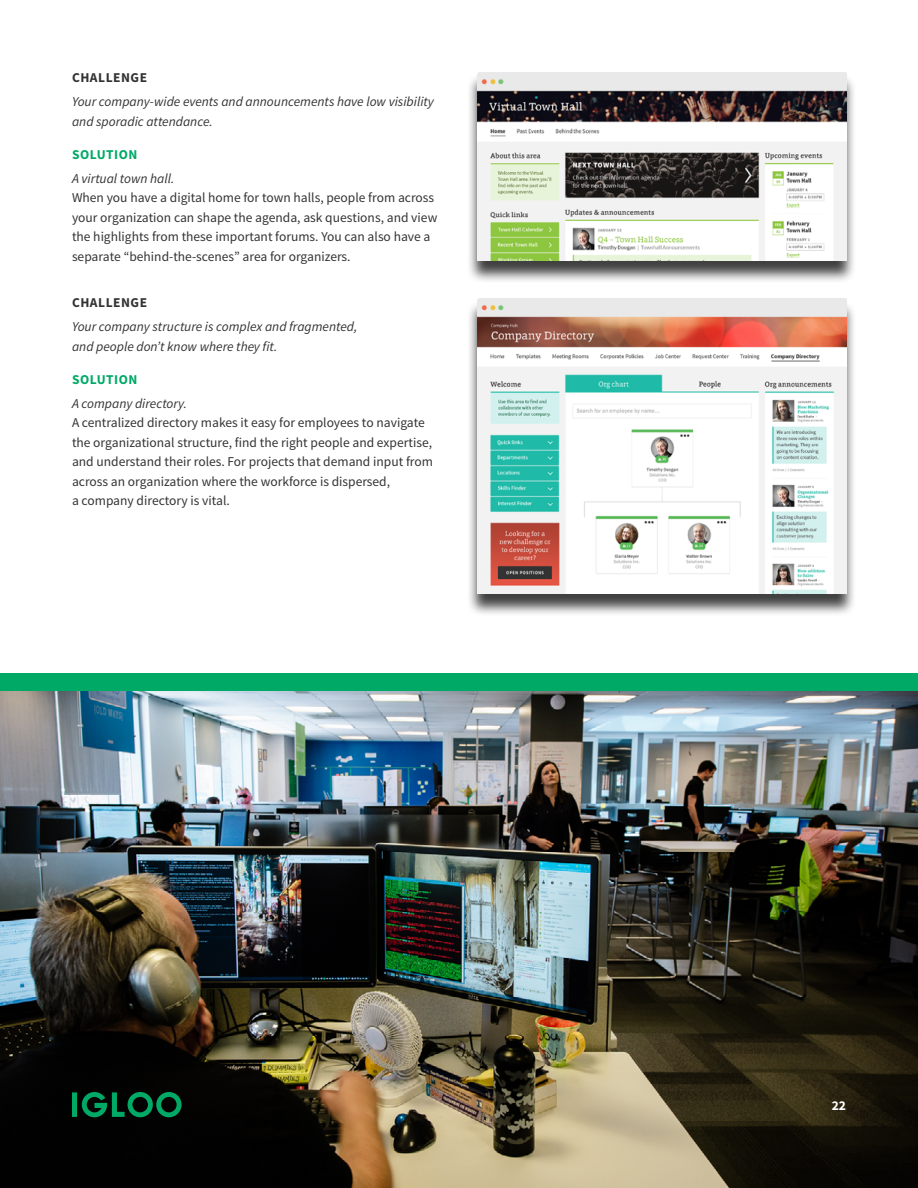
<style>
.page{position:relative;width:918px;height:1188px;background:#fff}
.page>*{position:absolute;margin:0;border:0;box-sizing:border-box;transform-origin:0 0}
.t1{font:13.5px/19.5px "Source Sans Pro";color:#333}
.t2{font:italic 13.5px/19.5px "Source Sans Pro";color:#333}
.t3{font:700 13.5px "Source Sans Pro";letter-spacing:.04em;color:#333}
.t4{font:700 13.5px "Source Sans Pro";letter-spacing:.04em;color:#0a6}
.t5{font:700 13.5px "Source Sans Pro";color:#fff}
</style>
<div class="page">
<img style="left:0;top:692px;width:918px;height:496px">
<svg style="left:72px;top:1092px;width:110px;height:25px;background:#014e2f"></svg>
<div style="left:467px;top:74px;width:390px;height:210px;background:#000;opacity:.75"></div>
<img style="left:477px;top:72px;width:369px;height:189px">
<div style="left:467px;top:300px;width:390px;height:317px;background:#000;opacity:.75"></div>
<img style="left:477px;top:299px;width:369px;height:295px">
<div style="left:0;top:674px;width:918px;height:18px;background:#0a6"></div>
<p class="t3" style="left:72px;top:69px;width:77px">CHALLENGE</p>
<p class="t2" style="left:72px;top:92px;width:363px">Your company-wide events and announcements have low visibility and sporadic attendance.</p>
<p class="t4" style="left:72px;top:146px;width:67px">SOLUTION</p>
<p class="t2" style="left:72px;top:169px;width:104px">A virtual town hall.</p>
<p class="t1" style="left:72px;top:188px;width:367px">When you have a digital home for town halls, people from across your organization can shape the agenda, ask questions, and view the highlights from these important forums. You can also have a separate “behind-the-scenes” area for organizers.</p>
<p class="t3" style="left:72px;top:294px;width:77px">CHALLENGE</p>
<p class="t2" style="left:72px;top:317px;width:287px">Your company structure is complex and fragmented, and people don’t know where they fit.</p>
<p class="t4" style="left:72px;top:371px;width:67px">SOLUTION</p>
<p class="t2" style="left:72px;top:394px;width:117px">A company directory.</p>
<p class="t1" style="left:72px;top:413px;width:363px">A centralized directory makes it easy for employees to navigate the organizational structure, find the right people and expertise, and understand their roles. For projects that demand input from across an organization where the workforce is dispersed,<br>a company directory is vital.</p>
<p class="t5" style="left:832px;top:1097px;width:16px">22</p>
</div>
